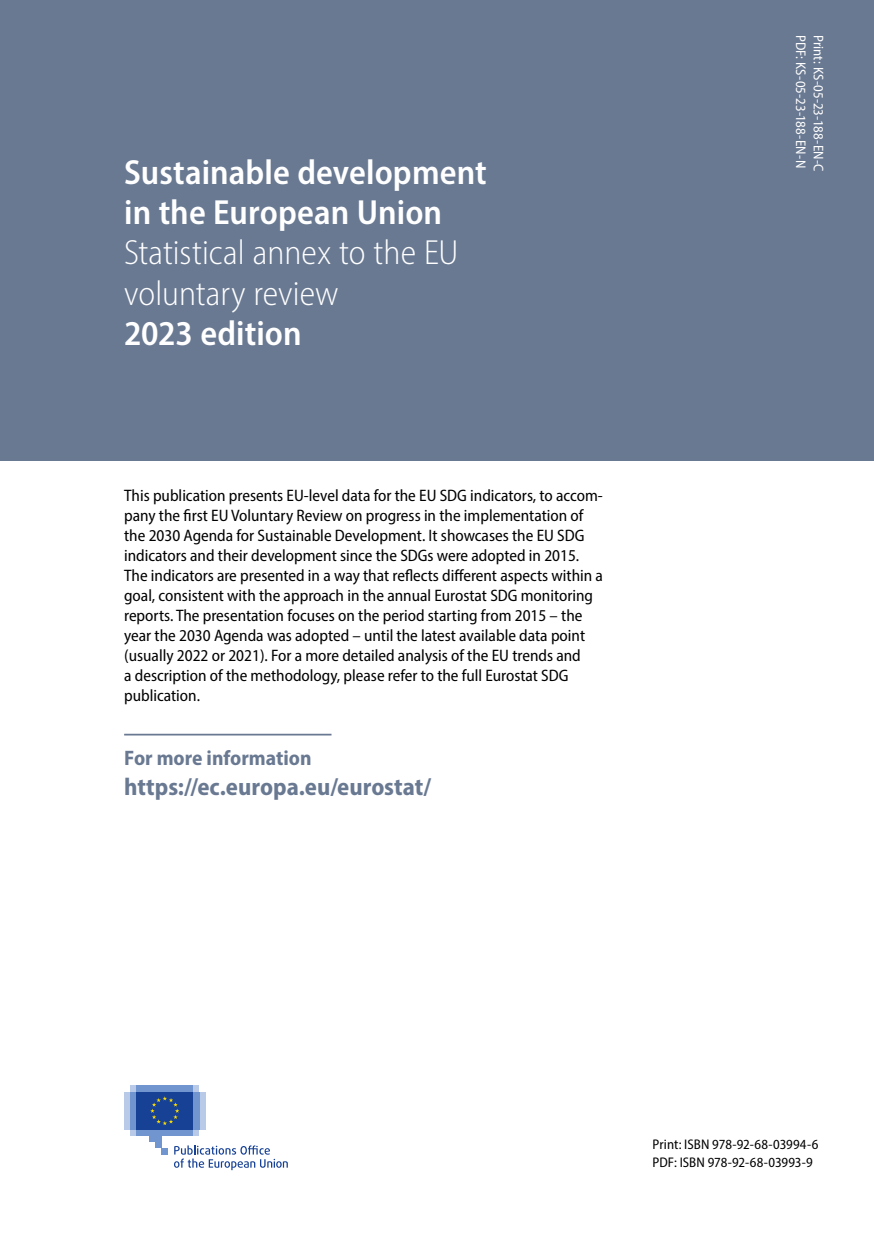
<style>
.page{position:relative;width:874px;height:1241px;background:#fff}
.page>*{position:absolute;margin:0;border:0;box-sizing:border-box;transform-origin:0 0}
.t1{font:600 semi-condensed 35px/40.2px "Myriad Pro";letter-spacing:.005em;color:#fff}
.t2{font:300 semi-condensed 35px/40.2px "Myriad Pro";color:#fff}
.Back_cover_url{font:700 semi-condensed 24.5px "Myriad Pro";color:#697992}
.Back_cover_FMI{font:700 semi-condensed 21px "Myriad Pro";color:#697992}
.t3{font:semi-condensed 16.62px/19.9px "Myriad Pro";color:#000}
.t4{font:semi-condensed 14px/17.5px "Myriad Pro";color:#000}
.t5{font:semi-condensed 14px "Myriad Pro";letter-spacing:.005em;color:#fff}
</style>
<div class="page">
<div style="left:0;top:0;width:873px;height:460px;background:#697992"></div>
<hr style="left:124px;top:733px;width:207px;height:2px;background:#697992">
<svg style="left:130px;top:1129px;width:69px;height:6px"></svg>
<svg style="left:130px;top:1085px;width:69px;height:6px"></svg>
<div style="left:137px;top:1085px;width:56px;height:6px;background:#7196cf"></div>
<div style="left:137px;top:1129px;width:56px;height:6px;background:#7196cf"></div>
<div style="left:193px;top:1091px;width:6px;height:38px;background:#7196cf"></div>
<div style="left:199px;top:1091px;width:6px;height:38px;background:#b8cae7"></div>
<div style="left:130px;top:1091px;width:7px;height:38px;background:#7196cf"></div>
<div style="left:124px;top:1091px;width:6px;height:38px;background:#b8cae7"></div>
<div style="left:149px;top:1129px;width:13px;height:12px;background:#7196cf"></div>
<div style="left:155px;top:1129px;width:7px;height:19px;background:#7196cf"></div>
<svg style="left:162px;top:1148px;width:6px;height:6px"></svg>
<div style="left:137px;top:1091px;width:56px;height:38px;background:#164194"></div>
<svg style="left:150px;top:1096px;width:29px;height:28px"></svg>
<svg style="left:174px;top:1145px;width:114px;height:24px"></svg>
<p class="t1" style="left:124px;top:151px;width:364px">Sustainable development in the European Union</p>
<p class="t2" style="left:124px;top:232px;width:335px">Statistical annex to the EU voluntary review</p>
<p class="t1" style="left:124px;top:312px;width:179px">2023 edition</p>
<p class="t3" style="left:124px;top:485px;width:480px">This publication presents EU-level data for the EU SDG indicators, to accom&shy;pany the first EU Voluntary Review on progress in the implementation of the 2030 Agenda for Sustainable Development. It showcases the EU SDG indicators and their development since the SDGs were adopted in 2015.<br>The indicators are presented in a way that reflects different aspects within a goal, consistent with the approach in the annual Eurostat SDG monitoring reports. The presentation focuses on the period starting from 2015 – the year the 2030 Agenda was adopted – until the latest available data point (usually 2022 or 2021). For a more detailed analysis of the EU trends and<br>a description of the methodology, please refer to the full Eurostat SDG publication.</p>
<p class="Back_cover_FMI" style="left:124px;top:744px;width:189px">For more information</p>
<p class="Back_cover_url" style="left:124px;top:771px;width:308px">https://ec.europa.eu/eurostat/</p>
<p class="t5" style="left:809px;top:35px;width:135px;rotate:90deg">PDF: KS-05-23-188-EN-N</p>
<p class="t5" style="left:826px;top:35px;width:138px;rotate:90deg">Print: KS-05-23-188-EN-C</p>
<p class="t4" style="left:652px;top:1135px;width:167px">Print: ISBN 978-92-68-03994-6<br>PDF: ISBN 978-92-68-03993-9</p>
</div>
